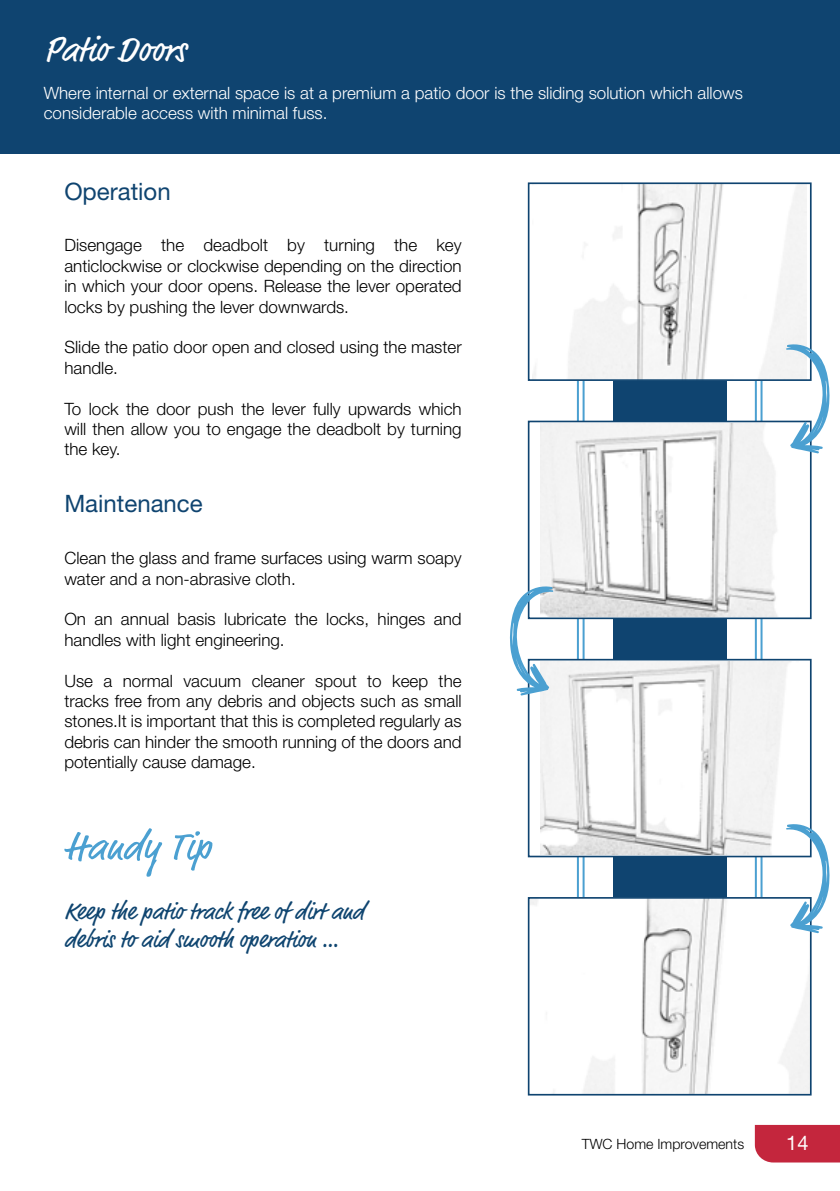
<style>
.page{position:relative;width:840px;height:1191px;background:#fff}
.page>*{position:absolute;margin:0;border:0;box-sizing:border-box;transform-origin:0 0}
.t1{font:36px "Market Pro";color:#fff}
.t2{font:24px/28.8px "Market Pro";color:#0f4570}
.t3{font:24px "Helvetica Neue LT Std";color:#0f4470}
.t4{font:20px "Helvetica Neue LT Std";color:#fff}
.t5{font:300 17px/20.4px "Helvetica Neue LT Std";color:#000;text-align:justify}
.t6{font:300 17px/20.4px "Helvetica Neue LT Std";color:#fff}
.t7{font:300 14.2px "Helvetica Neue LT Std";color:#000}
</style>
<div class="page">
<div style="left:0;top:0;width:839px;height:153px;background:#0f4470"></div>
<div style="left:754px;top:1125px;width:85px;height:37px;background:#c4263d"></div>
<svg style="left:64px;top:828px;width:98px;height:48px"></svg>
<svg style="left:174px;top:831px;width:38px;height:39px"></svg>
<div style="left:754px;top:193px;width:8px;height:884px;border:2px solid #4ba0d1"></div>
<div style="left:576px;top:186px;width:8px;height:884px;border:2px solid #4ba0d1"></div>
<div style="left:612px;top:201px;width:114px;height:879px;background:#0f4470"></div>
<img style="left:532px;top:185px;width:274px;height:193px">
<div style="left:527px;top:182px;width:284px;height:199px;border:2px solid #0f4470"></div>
<img style="left:540px;top:423px;width:237px;height:193px">
<div style="left:527px;top:420px;width:284px;height:199px;border:2px solid #0f4470"></div>
<img style="left:540px;top:662px;width:249px;height:192px">
<div style="left:527px;top:659px;width:284px;height:198px;border:2px solid #0f4470"></div>
<img style="left:530px;top:900px;width:278px;height:192px">
<div style="left:527px;top:897px;width:284px;height:198px;border:2px solid #0f4470"></div>
<svg style="left:785px;top:823px;width:44px;height:110px"></svg>
<svg style="left:785px;top:343px;width:44px;height:110px"></svg>
<svg style="left:509px;top:585px;width:44px;height:110px"></svg>
<h1 class="t1" style="left:44px;top:25px;width:143px">Patio Doors</h1>
<p class="t6" style="left:44px;top:82px;width:700px">Where internal or external space is at a premium a patio door is the sliding solution which allows considerable access with minimal fuss.</p>
<h2 class="t3" style="left:64px;top:177px;width:108px">Operation</h2>
<p class="t5" style="left:64px;top:235px;width:398px">Disengage the deadbolt by turning the key anticlockwise or clockwise depending on the direction in which your door opens. Release the lever operated locks by pushing the lever downwards.</p>
<p class="t5" style="left:64px;top:337px;width:398px">Slide the patio door open and closed using the master handle.</p>
<p class="t5" style="left:64px;top:398px;width:398px">To lock the door push the lever fully upwards which will then allow you to engage the deadbolt by turning the key.</p>
<h2 class="t3" style="left:64px;top:489px;width:140px">Maintenance</h2>
<p class="t5" style="left:64px;top:547px;width:398px">Clean the glass and frame surfaces using warm soapy water and a non-abrasive cloth.</p>
<p class="t5" style="left:64px;top:609px;width:398px">On an annual basis lubricate the locks, hinges and handles with light engineering.</p>
<p class="t5" style="left:64px;top:670px;width:398px">Use a normal vacuum cleaner spout to keep the tracks free from any debris and objects such as small stones.It is important that this is completed regularly as debris can hinder the smooth running of the doors and potentially cause damage.</p>
<h2 class="t2" style="left:64px;top:897px;width:301px">Keep the patio track free of dirt and debris to aid smooth operation …</h2>
<p class="t7" style="left:581px;top:1135px;width:164px">TWC Home Improvements</p>
<p class="t4" style="left:785px;top:1130px;width:24px">14</p>
</div>
